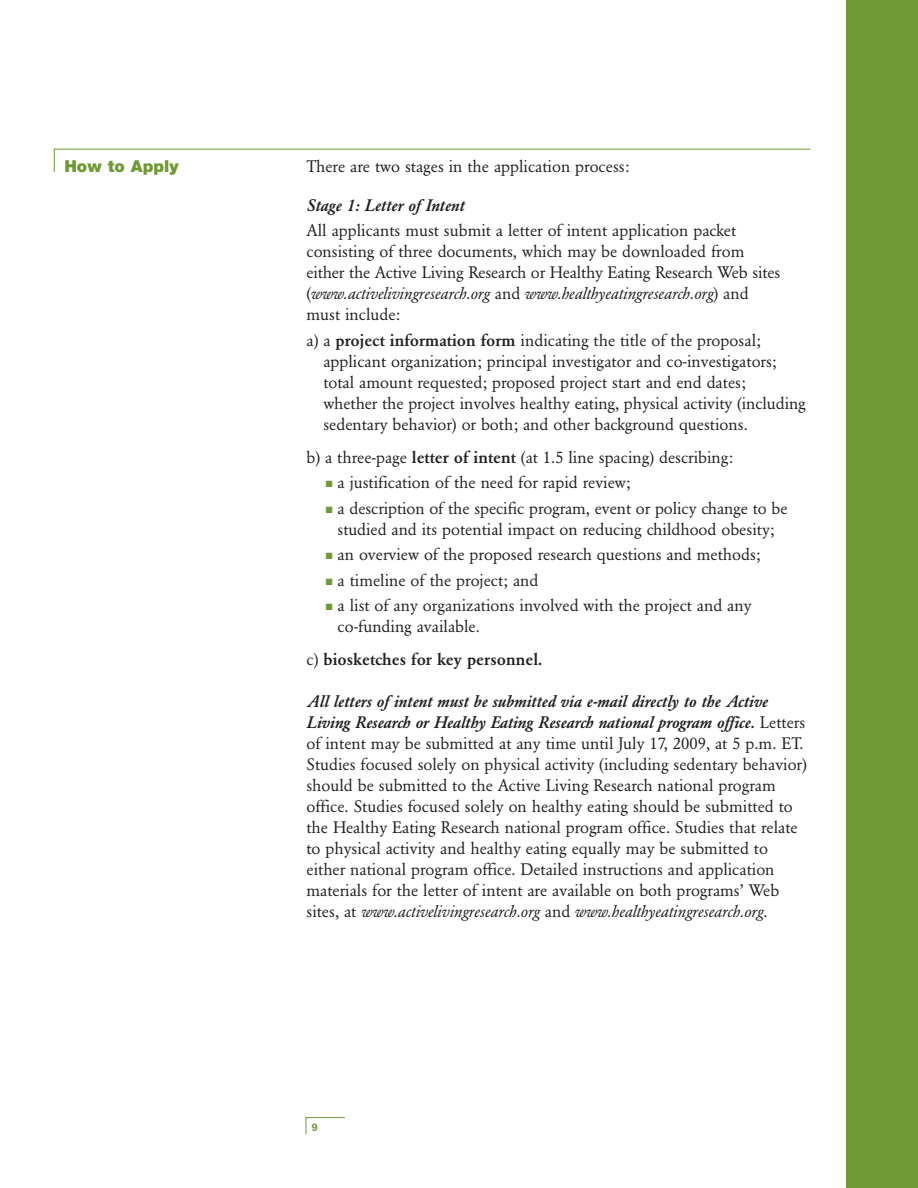
<style>
.page{position:relative;width:918px;height:1188px;background:#fff}
.page>*{position:absolute;margin:0;border:0;box-sizing:border-box;transform-origin:0 0}
.t1{font:16.5px/21px "Garamond BE";color:#231f20}
.t2{font:500 16.5px "Garamond BE";color:#231f20}
.t3{font:italic 500 16.5px "Garamond BE";color:#231f20}
.t4{font:900 16.5px "Helvetica Neue LT";color:#6e9a34}
.t5{font:700 10.5px "Helvetica Neue LT";color:#6e9a34}
.s1{font-style:italic}
.s2{font-weight:500}
.s3{color:#6e9a34}
.s4{font-weight:400}
.s5{font-weight:500;font-style:italic}
</style>
<div class="page">
<div style="left:846px;top:0;width:72px;height:1188px;background:#6e9a34"></div>
<svg style="left:54px;top:149px;width:757px;height:23px"></svg>
<svg style="left:305px;top:1117px;width:40px;height:18px"></svg>
<p class="t4" style="left:64px;top:160px;width:116px">How to Apply</p>
<p class="t1" style="left:306px;top:157px;width:325px">There are two stages in the application process:</p>
<p class="t3" style="left:306px;top:199px;width:160px">Stage 1: Letter of Intent</p>
<p class="t1" style="left:306px;top:222px;width:475px">All applicants must submit a letter of intent application packet consisting of three documents, which may be downloaded from either the Active Living Research or Healthy Eating Research Web sites (<span class="s1">www.activelivingresearch.org</span> and <span class="s1">www.healthyeatingresearch.org</span>) and must include:</p>
<p class="t1" style="left:323px;top:331px;width:484px;text-indent:-17px">a) a <span class="s2">project information form</span> indicating the title of the proposal; applicant organization; principal investigator and co-investigators; total amount requested; proposed project start and end dates;<br>whether the project involves healthy eating, physical activity (including sedentary behavior) or both; and other background questions.</p>
<p class="t1" style="left:306px;top:448px;width:428px">b) a three-page <span class="s2">letter of intent</span> (at 1.5 line spacing) describing:</p>
<p class="t1" style="left:326px;top:474px;width:306px"><span class="s3">■</span> a justification of the need for rapid review;</p>
<p class="t1" style="left:326px;top:499px;width:463px;text-align:center"><span class="s3">■</span> a description of the specific program, event or policy change to be studied and its potential impact on reducing childhood obesity;</p>
<p class="t1" style="left:326px;top:546px;width:436px"><span class="s3">■</span> an overview of the proposed research questions and methods;</p>
<p class="t1" style="left:326px;top:571px;width:214px"><span class="s3">■</span> a timeline of the project; and</p>
<p class="t1" style="left:338px;top:597px;width:416px;text-indent:-12px"><span class="s3">■</span> a list of any organizations involved with the project and any co-funding available.</p>
<p class="t2" style="left:306px;top:653px;width:237px"><span class="s4">c)</span> biosketches for key personnel.</p>
<p class="t1" style="left:306px;top:693px;width:502px"><span class="s5">All letters of intent must be submitted via e-mail directly to the Active Living Research or Healthy Eating Research national program office.</span> Letters of intent may be submitted at any time until July 17, 2009, at 5 p.m. ET.<br>Studies focused solely on physical activity (including sedentary behavior) should be submitted to the Active Living Research national program office. Studies focused solely on healthy eating should be submitted to the Healthy Eating Research national program office. Studies that relate to physical activity and healthy eating equally may be submitted to either national program office. Detailed instructions and application materials for the letter of intent are available on both programs’ Web sites, at <span class="s1">www.activelivingresearch.org</span> and <span class="s1">www.healthyeatingresearch.org</span>.</p>
<p class="t5" style="left:312px;top:1124px;width:7px">9</p>
</div>
